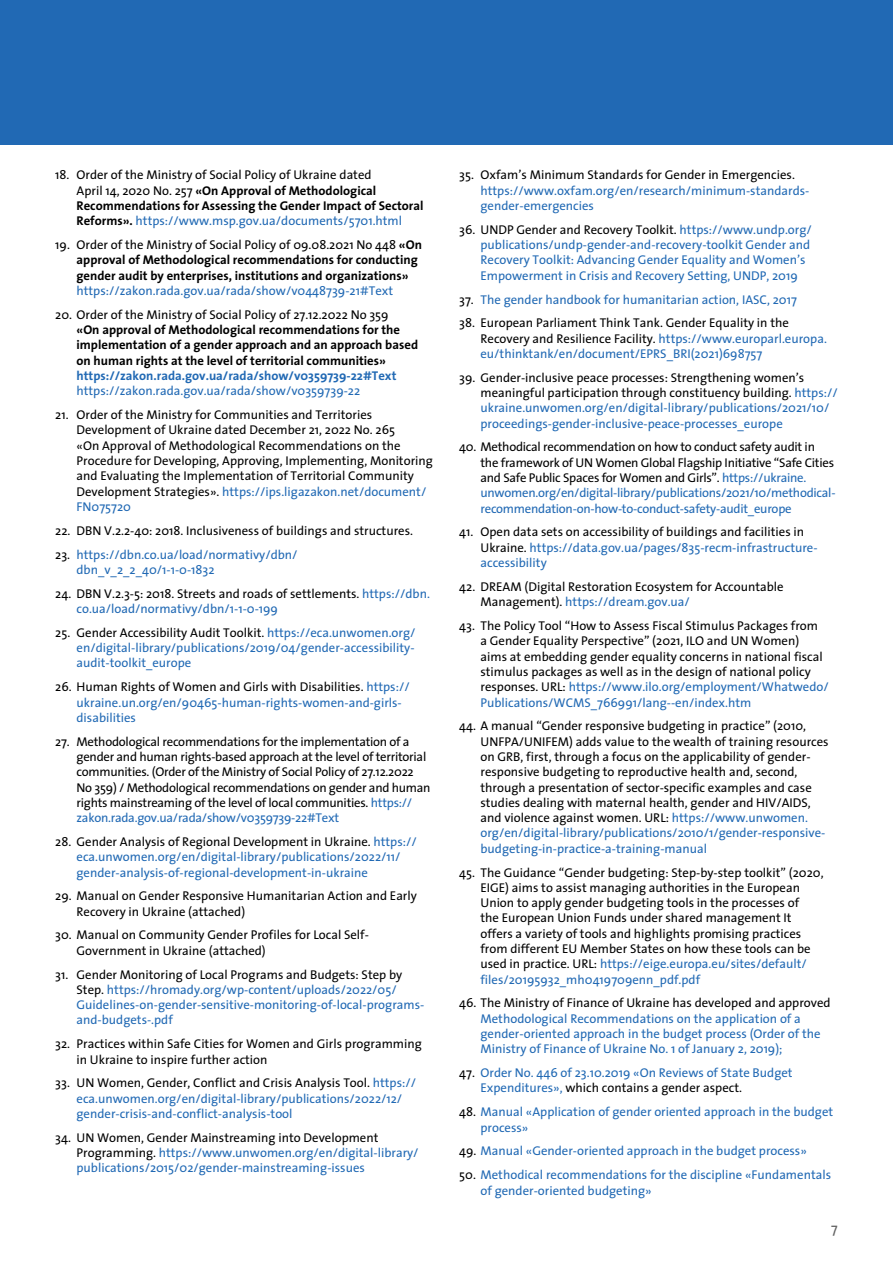
<style>
.page{position:relative;width:893px;height:1263px;background:#fff}
.page>*{position:absolute;margin:0;border:0;box-sizing:border-box;transform-origin:0 0}
.t1{font:14.25px "The Sans";color:#606060}
.t2{font:12.75px/15.3px "The Sans";color:#000}
.t3{font:12.75px/15.3px "The Sans";color:#2169b4}
.t4{font:12.75px/15.3px "The Sans";letter-spacing:-.02em;color:#000}
.t5{font:700 12.75px/15.3px "The Sans";color:#000}
.t6{font:700 12.75px "The Sans";color:#2169b4}
.s1{font-weight:400}
.s2{font-weight:400;color:#2169b4}
.s3{color:#2169b4}
.s4{color:#000}
</style>
<div class="page">
<div style="left:0;top:0;width:893px;height:145px;background:#2169b4"></div>
<p class="t5" style="left:77px;top:167px;width:349px;text-indent:-21px"><span class="s1">18. Order of the Ministry of Social Policy of Ukraine dated<br>April 14, 2020 No. 257</span> «On Approval of Methodological Recommendations for Assessing the Gender Impact of Sectoral Reforms». <span class="s2">https://www.msp.gov.ua/documents/5701.html</span></p>
<p class="t5" style="left:77px;top:237px;width:347px;text-indent:-21px"><span class="s1">19. Order of the Ministry of Social Policy of 09.08.2021 No 448</span> «On approval of Methodological recommendations for conducting gender audit by enterprises, institutions and organizations»</p>
<p class="t3" style="left:77px;top:283px;width:318px">https://zakon.rada.gov.ua/rada/show/v0448739-21#Text</p>
<p class="t2" style="left:55px;top:306px;width:335px">20. Order of the Ministry of Social Policy of 27.12.2022 No 359</p>
<p class="t5" style="left:77px;top:322px;width:343px">«On approval of Methodological recommendations for the implementation of a gender approach and an approach based on human rights at the level of territorial communities»</p>
<p class="t6" style="left:77px;top:365px;width:321px">https://zakon.rada.gov.ua/rada/show/v0359739-22#Text</p>
<p class="t3" style="left:77px;top:383px;width:285px">https://zakon.rada.gov.ua/rada/show/v0359739-22</p>
<p class="t2" style="left:77px;top:407px;width:358px;text-indent:-21px">21. Order of the Ministry for Communities and Territories Development of Ukraine dated December 21, 2022 No. 265<br>«On Approval of Methodological Recommendations on the Procedure for Developing, Approving, Implementing, Monitoring and Evaluating the Implementation of Territorial Community Development Strategies». <span class="s3">https://ips.ligazakon.net/document/ FN075720</span></p>
<p class="t2" style="left:55px;top:522px;width:359px">22. DBN V.2.2-40: 2018. Inclusiveness of buildings and structures.</p>
<p class="t3" style="left:77px;top:546px;width:223px;text-indent:-21px"><span class="s4">23.</span> https://dbn.co.ua/load/normativy/dbn/ dbn_v_2_2_40/1-1-0-1832</p>
<p class="t2" style="left:77px;top:585px;width:355px;text-indent:-21px">24. DBN V.2.3-5: 2018. Streets and roads of settlements. <span class="s3">https://dbn. co.ua/load/normativy/dbn/1-1-0-199</span></p>
<p class="t3" style="left:77px;top:624px;width:340px;text-align:justify;text-indent:-21px"><span class="s4">25. Gender Accessibility Audit Toolkit.</span> https://eca.unwomen.org/ en/digital-library/publications/2019/04/gender-accessibility&shy;audit-toolkit_europe</p>
<p class="t3" style="left:77px;top:679px;width:335px;text-indent:-21px"><span class="s4">26. Human Rights of Women and Girls with Disabilities.</span> https:// ukraine.un.org/en/90465-human-rights-women-and-girls&shy;disabilities</p>
<p class="t4" style="left:77px;top:733px;width:356px;text-indent:-21px">27. Methodological recommendations for the implementation of a gender and human rights-based approach at the level of territorial communities. (Order of the Ministry of Social Policy of 27.12.2022<br>No 359) / Methodological recommendations on gender and human rights mainstreaming of the level of local communities. <span class="s3">https:// zakon.rada.gov.ua/rada/show/v0359739-22#Text</span></p>
<p class="t3" style="left:77px;top:833px;width:342px;text-indent:-21px"><span class="s4">28. Gender Analysis of Regional Development in Ukraine.</span> https:// eca.unwomen.org/en/digital-library/publications/2022/11/ gender-analysis-of-regional-development-in-ukraine</p>
<p class="t2" style="left:77px;top:888px;width:342px;text-indent:-21px">29. Manual on Gender Responsive Humanitarian Action and Early<br>Recovery in Ukraine (attached)</p>
<p class="t2" style="left:77px;top:927px;width:294px;text-indent:-21px">30. Manual on Community Gender Profiles for Local Self-<br>Government in Ukraine (attached)</p>
<p class="t3" style="left:77px;top:966px;width:349px;text-indent:-21px"><span class="s4">31. Gender Monitoring of Local Programs and Budgets: Step by Step.</span> https://hromady.org/wp-content/uploads/2022/05/ Guidelines-on-gender-sensitive-monitoring-of-local-programs&shy;and-budgets-.pdf</p>
<p class="t2" style="left:77px;top:1036px;width:347px;text-indent:-21px">32. Practices within Safe Cities for Women and Girls programming in Ukraine to inspire further action</p>
<p class="t3" style="left:77px;top:1075px;width:341px;text-indent:-21px"><span class="s4">33. UN Women, Gender, Conflict and Crisis Analysis Tool.</span> https:// eca.unwomen.org/en/digital-library/publications/2022/12/ gender-crisis-and-conflict-analysis-tool</p>
<p class="t3" style="left:77px;top:1129px;width:344px;text-indent:-21px"><span class="s4">34. UN Women, Gender Mainstreaming into Development<br>Programming.</span> https://www.unwomen.org/en/digital-library/ publications/2015/02/gender-mainstreaming-issues</p>
<p class="t2" style="left:459px;top:167px;width:337px">35. Oxfam’s Minimum Standards for Gender in Emergencies.</p>
<p class="t3" style="left:480px;top:182px;width:330px">https://www.oxfam.org/en/research/minimum-standards&shy;gender-emergencies</p>
<p class="t3" style="left:480px;top:221px;width:333px;text-indent:-21px"><span class="s4">36. UNDP Gender and Recovery Toolkit.</span> https://www.undp.org/ publications/undp-gender-and-recovery-toolkit Gender and Recovery Toolkit: Advancing Gender Equality and Women’s Empowerment in Crisis and Recovery Setting, UNDP, 2019</p>
<p class="t3" style="left:459px;top:291px;width:339px"><span class="s4">37.</span> The gender handbook for humanitarian action, IASC, 2017</p>
<p class="t2" style="left:480px;top:315px;width:348px;text-indent:-21px">38. European Parliament Think Tank. Gender Equality in the<br>Recovery and Resilience Facility. <span class="s3">https://www.europarl.europa. eu/thinktank/en/document/EPRS_BRI(2021)698757</span></p>
<p class="t3" style="left:480px;top:369px;width:359px;text-indent:-21px"><span class="s4">39. Gender-inclusive peace processes: Strengthening women’s meaningful participation through constituency building.</span> https:// ukraine.unwomen.org/en/digital-library/publications/2021/10/ proceedings-gender-inclusive-peace-processes_europe</p>
<p class="t4" style="left:480px;top:439px;width:357px;text-indent:-21px">40. Methodical recommendation on how to conduct safety audit in the framework of UN Women Global Flagship Initiative “Safe Cities and Safe Public Spaces for Women and Girls”. <span class="s3">https://ukraine. unwomen.org/en/digital-library/publications/2021/10/methodical&shy;recommendation-on-how-to-conduct-safety-audit_europe</span></p>
<p class="t2" style="left:480px;top:524px;width:339px;text-indent:-21px">41. Open data sets on accessibility of buildings and facilities in<br>Ukraine. <span class="s3">https://data.gov.ua/pages/835-recm-infrastructure&shy;accessibility</span></p>
<p class="t2" style="left:480px;top:578px;width:305px;text-indent:-21px">42. DREAM (Digital Restoration Ecosystem for Accountable<br>Management). <span class="s3">https://dream.gov.ua/</span></p>
<p class="t2" style="left:480px;top:618px;width:350px;text-indent:-21px">43. The Policy Tool “How to Assess Fiscal Stimulus Packages from<br>a Gender Equality Perspective” (2021, ILO and UN Women) aims at embedding gender equality concerns in national fiscal stimulus packages as well as in the design of national policy responses. URL: <span class="s3">https://www.ilo.org/employment/Whatwedo/ Publications/WCMS_766991/lang--en/index.htm</span></p>
<p class="t2" style="left:480px;top:718px;width:350px;text-indent:-21px">44. A manual “Gender responsive budgeting in practice” (2010, UNFPA/UNIFEM) adds value to the wealth of training resources on GRB, first, through a focus on the applicability of gender&shy;responsive budgeting to reproductive health and, second, through a presentation of sector-specific examples and case studies dealing with maternal health, gender and HIV/AIDS, and violence against women. URL: <span class="s3">https://www.unwomen. org/en/digital-library/publications/2010/1/gender-responsive&shy;budgeting-in-practice-a-training-manual</span></p>
<p class="t2" style="left:480px;top:864px;width:345px;text-indent:-21px">45. The Guidance “Gender budgeting: Step-by-step toolkit” (2020, EIGE) aims to assist managing authorities in the European Union to apply gender budgeting tools in the processes of<br>the European Union Funds under shared management It offers a variety of tools and highlights promising practices from different EU Member States on how these tools can be used in practice. URL: <span class="s3">https://eige.europa.eu/sites/default/ files/20195932_mh0419709enn_pdf.pdf</span></p>
<p class="t2" style="left:459px;top:995px;width:373px">46. The Ministry of Finance of Ukraine has developed and approved</p>
<p class="t3" style="left:480px;top:1010px;width:342px">Methodological Recommendations on the application of a gender-oriented approach in the budget process (Order of the<br>Ministry of Finance of Ukraine No. 1 of January 2, 2019);</p>
<p class="t3" style="left:480px;top:1065px;width:314px;text-indent:-21px"><span class="s4">47.</span> Order No. 446 of 23.10.2019 «On Reviews of State Budget<br>Expenditures», <span class="s4">which contains a gender aspect.</span></p>
<p class="t3" style="left:480px;top:1104px;width:354px;text-indent:-21px"><span class="s4">48.</span> Manual «Application of gender oriented approach in the budget process»</p>
<p class="t3" style="left:459px;top:1143px;width:349px"><span class="s4">49.</span> Manual «Gender-oriented approach in the budget process»</p>
<p class="t3" style="left:480px;top:1167px;width:352px;text-indent:-21px"><span class="s4">50.</span> Methodical recommendations for the discipline «Fundamentals of gender-oriented budgeting»</p>
<p class="t1" style="left:831px;top:1216px;width:8px">7</p>
</div>
